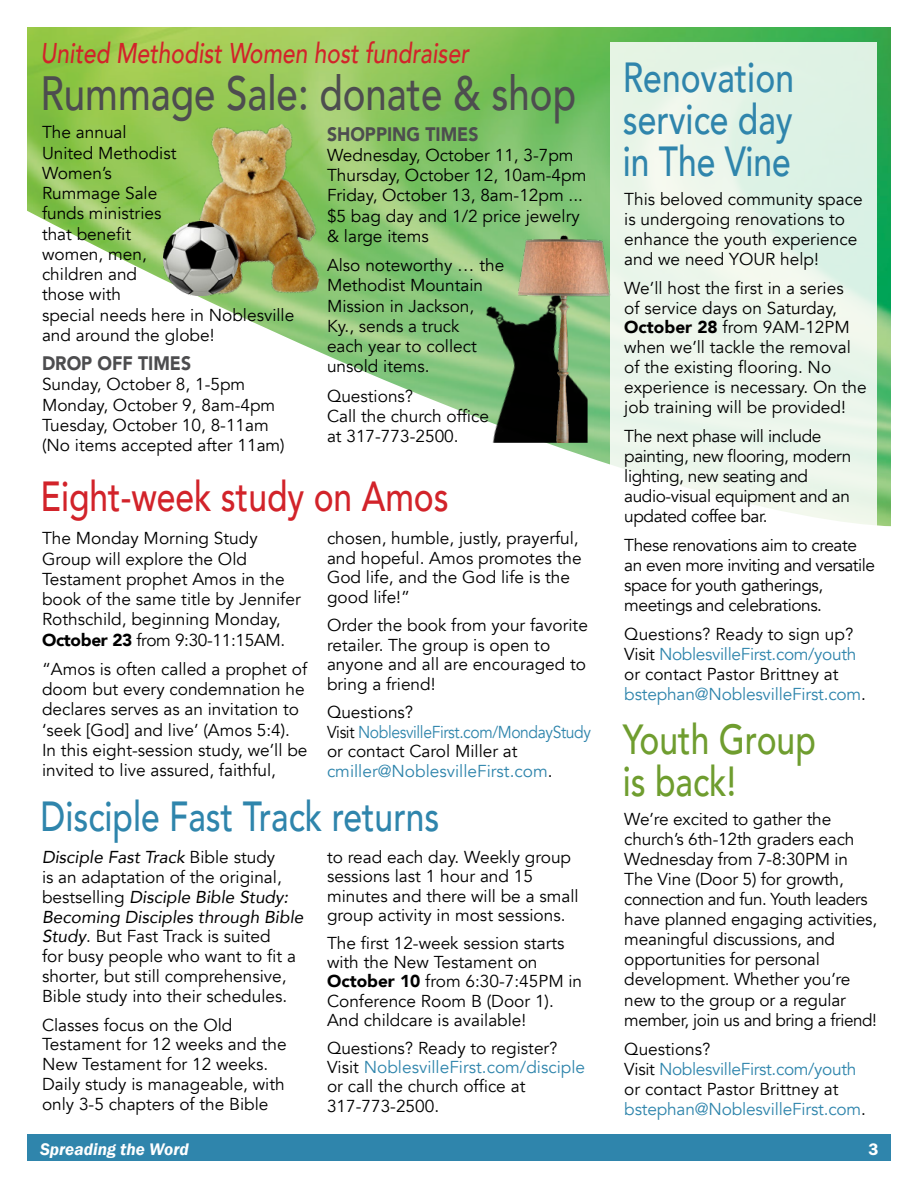
<style>
.page{position:relative;width:918px;height:1188px;background:#fff}
.page>*{position:absolute;margin:0;border:0;box-sizing:border-box;transform-origin:0 0}
.t1{font:500 48px "Avenir";color:#4d4d4f;scale:.8 1}
.t2{font:500 42px/42px "Avenir";color:#2f85ac;text-align:justify;scale:.8 1}
.t3{font:500 42px "Avenir";color:#d2232a;scale:.8 1}
.t4{font:500 42px/42px "Avenir";color:#6f9d2f;scale:.8 1}
.t5{font:italic 500 28.5px "Avenir";color:#d2232a;scale:.8 1}
.t6{font:900 19.5px "Avenir";color:#4d4d4f;scale:.9 1}
.t7{font:17.25px/20.2px "Avenir";color:#000}
.t8{font:17.25px/20px "Avenir";letter-spacing:-.025em;color:#000}
.t9{font:17.25px/19.5px "Avenir";letter-spacing:-.01em;color:#2f85ac;scale:.91 1}
.t10{font:17.25px/20.1px "Avenir";letter-spacing:-.01em;color:#2f85ac}
.t11{font:italic 600 17.25px "Franklin Gothic";color:#fff}
.t12{font:600 17.25px "Franklin Gothic FS";color:#fff}
.s1{font-weight:900}
.s2{color:#000}
.s3{font-style:italic}
.s4{color:#2f85ac}
</style>
<div class="page">
<div style="left:27px;top:1134px;width:864px;height:27px;background:#2f85ac"></div>
<img style="left:27px;top:27px;width:864px;height:499px">
<div style="left:610px;top:43px;width:268px;height:1091px;background:linear-gradient(to bottom,#e4f3e6,#fff)"></div>
<img style="left:190px;top:121px;width:136px;height:178px">
<img style="left:164px;top:221px;width:75px;height:75px">
<img style="left:477px;top:290px;width:41px;height:153px">
<img style="left:518px;top:230px;width:95px;height:213px">
<h3 class="t5" style="left:40px;top:36px;width:537px">United Methodist Women host fundraiser</h3>
<h1 class="t1" style="left:40px;top:51px;width:671px">Rummage Sale: donate &amp; shop</h1>
<p class="t7" style="left:42px;top:123px;width:254px">The annual<br>United Methodist<br>Women’s<br>Rummage Sale<br>funds ministries<br>that benefit<br>women, men,<br>children and<br>those with<br>special needs here in Noblesville and around the globe!</p>
<p class="t6" style="left:42px;top:347px;width:167px">DROP OFF TIMES</p>
<p class="t7" style="left:42px;top:375px;width:244px">Sunday, October 8, 1-5pm<br>Monday, October 9, 8am-4pm<br>Tuesday, October 10, 8-11am (No items accepted after 11am)</p>
<p class="t6" style="left:327px;top:117px;width:170px">SHOPPING TIMES</p>
<p class="t7" style="left:327px;top:145px;width:261px">Wednesday, October 11, 3-7pm<br>Thursday, October 12, 10am-4pm<br>Friday, October 13, 8am-12pm ... $5 bag day and 1/2 price jewelry &amp; large items</p>
<p class="t7" style="left:327px;top:255px;width:179px">Also noteworthy … the<br>Methodist Mountain<br>Mission in Jackson,<br>Ky., sends a truck<br>each year to collect unsold items.</p>
<p class="t7" style="left:327px;top:386px;width:163px">Questions?<br>Call the church office at 317-773-2500.</p>
<h2 class="t3" style="left:40px;top:460px;width:512px">Eight-week study on Amos</h2>
<p class="t7" style="left:42px;top:529px;width:260px">The Monday Morning Study<br>Group will explore the Old<br>Testament prophet Amos in the book of the same title by Jennifer<br>Rothschild, beginning Monday,<br><span class="s1">October 23</span> from 9:30-11:15AM.</p>
<p class="t7" style="left:42px;top:659px;width:267px">“Amos is often called a prophet of doom but every condemnation he declares serves as an invitation to ‘seek [God] and live’ (Amos 5:4).<br>In this eight-session study, we’ll be invited to live assured, faithful,</p>
<p class="t7" style="left:327px;top:529px;width:256px;line-height:19.5px">chosen, humble, justly, prayerful, and hopeful. Amos promotes the<br>God life, and the God life is the good life!”</p>
<p class="t7" style="left:327px;top:616px;width:262px;line-height:19.5px">Order the book from your favorite retailer. The group is open to anyone and all are encouraged to bring a friend!</p>
<p class="t9" style="left:327px;top:703px;width:292px"><span class="s2">Questions?<br>Visit</span> NoblesvilleFirst.com/MondayStudy <span class="s2">or contact Carol Miller at </span>cmiller@NoblesvilleFirst.com<span class="s2">.</span></p>
<h2 class="t2" style="left:40px;top:793px;width:500px">Disciple Fast Track returns</h2>
<p class="t7" style="left:42px;top:848px;width:263px;line-height:19.8px"><span class="s3">Disciple Fast Track</span> Bible study<br>is an adaptation of the original, bestselling <span class="s3">Disciple Bible Study:<br>Becoming Disciples through Bible Study</span>. But Fast Track is suited<br>for busy people who want to fit a shorter, but still comprehensive, Bible study into their schedules.</p>
<p class="t7" style="left:42px;top:1015px;width:246px;line-height:19.8px">Classes focus on the Old<br>Testament for 12 weeks and the<br>New Testament for 12 weeks.<br>Daily study is manageable, with only 3-5 chapters of the Bible</p>
<p class="t7" style="left:327px;top:848px;width:253px;line-height:19.2px">to read each day. Weekly group sessions last 1 hour and 15 minutes and there will be a small group activity in most sessions.</p>
<p class="t7" style="left:327px;top:934px;width:257px;line-height:19.2px">The first 12-week session starts with the New Testament on<br><span class="s1">October 10</span> from 6:30-7:45PM in<br>Conference Room B (Door 1).<br>And childcare is available!</p>
<p class="t7" style="left:327px;top:1039px;width:260px;line-height:19.2px">Questions? Ready to register?<br>Visit <span class="s4">NoblesvilleFirst.com/disciple </span>or call the church office at<br>317-773-2500.</p>
<h2 class="t2" style="left:623px;top:54px;width:216px">Renovation service day in The Vine</h2>
<p class="t7" style="left:624px;top:189px;width:240px">This beloved community space is undergoing renovations to enhance the youth experience and we need YOUR help!</p>
<p class="t7" style="left:624px;top:278px;width:244px">We’ll host the first in a series<br>of service days on Saturday,<br><span class="s1">October 28</span> from 9AM-12PM when we’ll tackle the removal of the existing flooring. No experience is necessary. On the job training will be provided!</p>
<p class="t8" style="left:624px;top:427px;width:229px">The next phase will include painting, new flooring, modern lighting, new seating and audio-visual equipment and an updated coffee bar.</p>
<p class="t8" style="left:624px;top:535px;width:252px">These renovations aim to create an even more inviting and versatile space for youth gatherings, meetings and celebrations.</p>
<p class="t7" style="left:624px;top:624px;width:243px">Questions? Ready to sign up?<br>Visit <span class="s4">NoblesvilleFirst.com/youth </span>or contact Pastor Brittney at <span class="s4">bstephan@NoblesvilleFirst.com</span>.</p>
<h2 class="t4" style="left:623px;top:716px;width:243px">Youth Group is back!</h2>
<p class="t7" style="left:624px;top:809px;width:254px">We’re excited to gather the church’s 6th-12th graders each<br>Wednesday from 7-8:30PM in<br>The Vine (Door 5) for growth, connection and fun. Youth leaders have planned engaging activities, meaningful discussions, and opportunities for personal development. Whether you’re new to the group or a regular member, join us and bring a friend!</p>
<p class="t10" style="left:624px;top:1039px;width:243px"><span class="s2">Questions?<br>Visit</span> NoblesvilleFirst.com/youth <span class="s2">or contact Pastor Brittney at </span>bstephan@NoblesvilleFirst.com<span class="s2">.</span></p>
<p class="t11" style="left:40px;top:1138px;width:150px">Spreading the Word</p>
<p class="t12" style="left:868px;top:1139px;width:12px">3</p>
</div>
